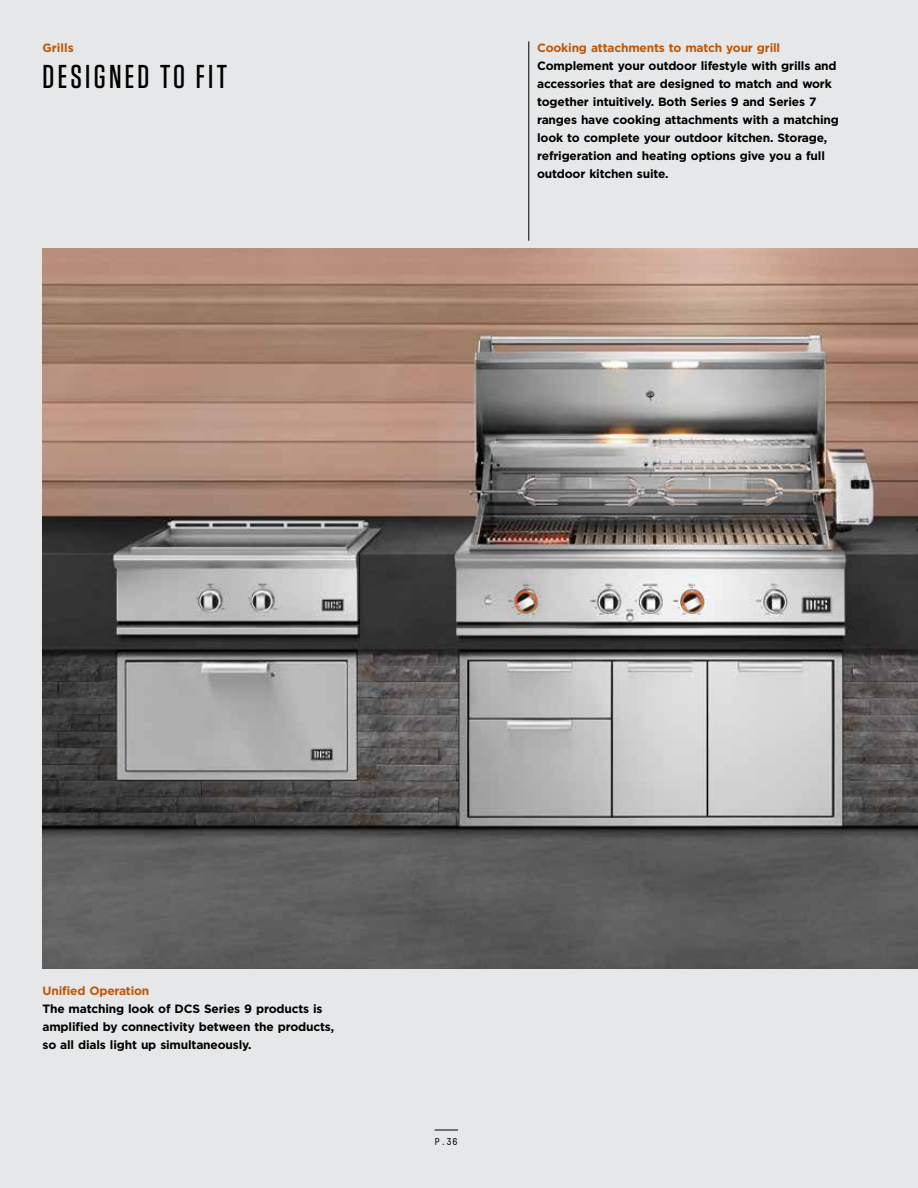
<style>
.page{position:relative;width:918px;height:1188px;background:#e6e7e8}
.page>*{position:absolute;margin:0;border:0;box-sizing:border-box;transform-origin:0 0}
.t1{font:500 33px "Tungsten";letter-spacing:.1em;color:#000}
.t2{font:700 12px/18px "Gotham";letter-spacing:-.015em;color:#000}
.t3{font:700 12px "Gotham";letter-spacing:-.015em;color:#c05605}
.t4{font:700 9.75px "TSTAR Mono Round";color:#000}
</style>
<div class="page">
<hr style="left:529px;top:41px;width:1px;height:200px;background:#000">
<img style="left:43px;top:249px;width:875px;height:719px">
<svg style="left:435px;top:1130px;width:23px;height:1px"></svg>
<p class="t3" style="left:43px;top:39px;width:33px">Grills</p>
<h1 class="t1" style="left:43px;top:59px;width:186px">DESIGNED TO FIT</h1>
<p class="t3" style="left:537px;top:40px;width:245px">Cooking attachments to match your grill</p>
<p class="t2" style="left:537px;top:57px;width:303px">Complement your outdoor lifestyle with grills and accessories that are designed to match and work together intuitively. Both Series 9 and Series 7 ranges have cooking attachments with a matching look to complete your outdoor kitchen. Storage, refrigeration and heating options give you a full outdoor kitchen suite.</p>
<p class="t3" style="left:43px;top:983px;width:108px">Unified Operation</p>
<p class="t2" style="left:43px;top:1000px;width:293px">The matching look of DCS Series 9 products is amplified by connectivity between the products, so all dials light up simultaneously.</p>
<p class="t4" style="left:435px;top:1136px;width:25px">P.36</p>
</div>
